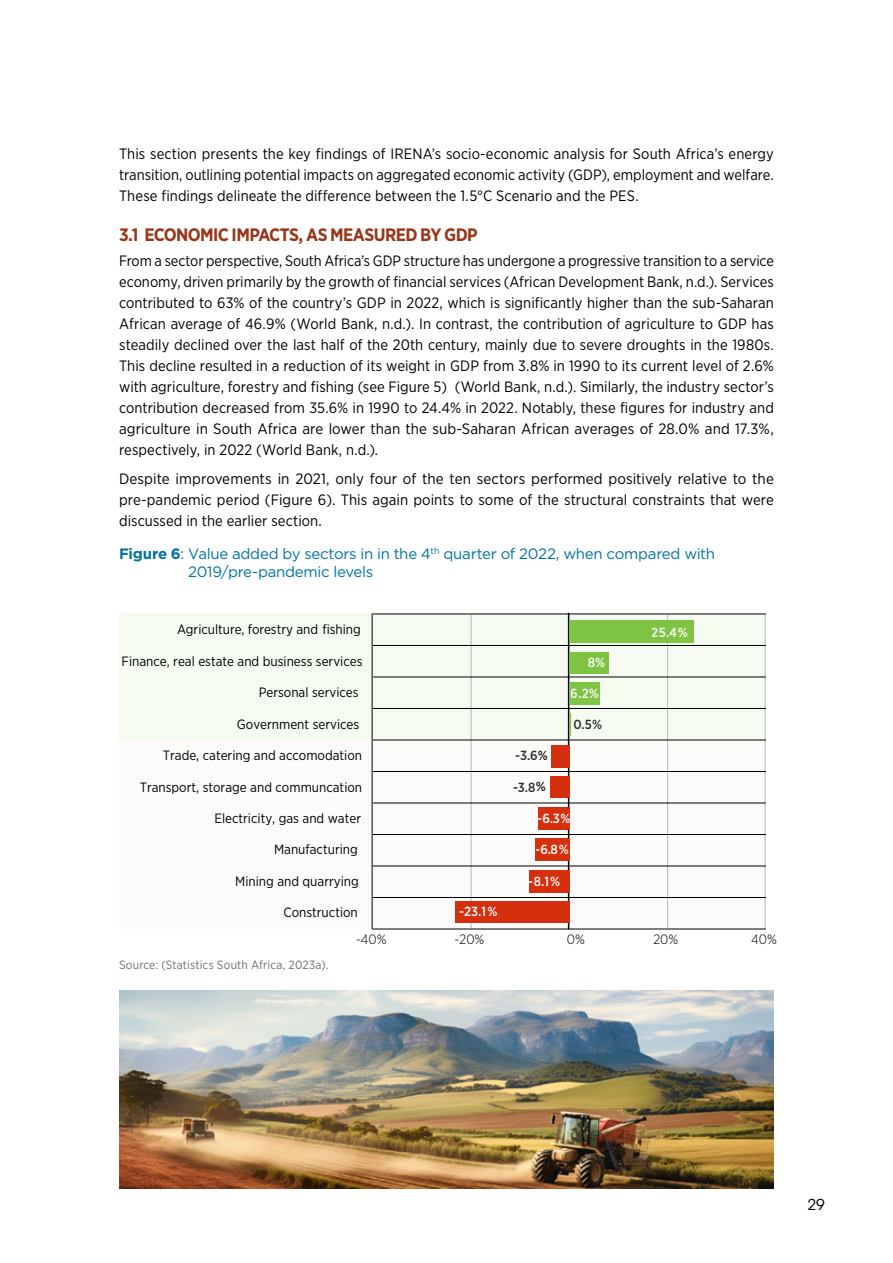
<style>
.page{position:relative;width:893px;height:1263px;background:#fff}
.page>*{position:absolute;margin:0;border:0;box-sizing:border-box;transform-origin:0 0}
.t1{font:700 18px "Gotham Narrow";letter-spacing:-.035em;color:#99361a}
.t2{font:15px/21px "Gotham Narrow";letter-spacing:.005em;color:#000;text-align:justify}
.t3{font:15px/18px "Gotham";letter-spacing:-.015em;color:#0072a2}
.t4{font:15px "ITC Avant Garde Std";color:#000}
.t5{font:13.5px "Gotham Narrow";color:#000}
.t6{font:300 13.5px "Gotham Narrow";color:#000}
.t7{font:500 13.2px "Gotham Narrow";color:#fff}
.t8{font:500 13.2px "Gotham Narrow";color:#2f2f2f}
.t9{font:12px "Gotham Narrow";letter-spacing:.01em;color:#706f6f}
.s1{font-weight:700}
.s2{color:#131313}
</style>
<div class="page">
<div style="left:119px;top:614px;width:647px;height:126px;background:#f6fbf2"></div>
<div style="left:119px;top:740px;width:647px;height:188px;background:#fdfbfa"></div>
<hr style="left:471px;top:615px;width:1px;height:313px;background:#b8b8b8">
<hr style="left:667px;top:615px;width:1px;height:313px;background:#b8b8b8">
<hr style="left:765px;top:615px;width:1px;height:313px;background:#b8b8b8">
<hr style="left:373px;top:929px;width:393px;height:1px;background:#000">
<hr style="left:373px;top:897px;width:393px;height:1px;background:#000">
<hr style="left:373px;top:866px;width:393px;height:1px;background:#000">
<hr style="left:373px;top:834px;width:393px;height:1px;background:#000">
<hr style="left:373px;top:803px;width:393px;height:1px;background:#000">
<hr style="left:373px;top:771px;width:393px;height:1px;background:#000">
<hr style="left:373px;top:740px;width:393px;height:1px;background:#000">
<hr style="left:373px;top:708px;width:393px;height:1px;background:#000">
<hr style="left:373px;top:677px;width:393px;height:1px;background:#000">
<hr style="left:373px;top:645px;width:393px;height:1px;background:#000">
<hr style="left:373px;top:614px;width:393px;height:1px;background:#000">
<hr style="left:372px;top:614px;width:1px;height:315px;background:#000">
<hr style="left:568px;top:614px;width:1px;height:315px;background:#000">
<div style="left:569px;top:621px;width:125px;height:22px;background:#7ec343"></div>
<div style="left:569px;top:652px;width:39px;height:21px;background:#7ec343"></div>
<div style="left:569px;top:682px;width:30px;height:23px;background:#7ec343"></div>
<hr style="left:569px;top:714px;width:2px;height:22px;background:#7ec343">
<div style="left:551px;top:745px;width:18px;height:23px;background:#d62f0e"></div>
<div style="left:550px;top:777px;width:19px;height:21px;background:#d62f0e"></div>
<div style="left:538px;top:807px;width:31px;height:22px;background:#d62f0e"></div>
<div style="left:535px;top:838px;width:34px;height:23px;background:#d62f0e"></div>
<div style="left:529px;top:870px;width:40px;height:22px;background:#d62f0e"></div>
<div style="left:455px;top:901px;width:114px;height:21px;background:#d62f0e"></div>
<img style="left:119px;top:991px;width:655px;height:198px">
<p class="t2" style="left:119px;top:143px;width:656px">This section presents the key findings of IRENA’s socio‑economic analysis for South Africa’s energy transition, outlining potential impacts on aggregated economic activity (GDP), employment and welfare.<br>These findings delineate the difference between the 1.5°C Scenario and the PES.</p>
<p class="t1" style="left:119px;top:223px;width:360px">3.1 ECONOMIC IMPACTS, AS MEASURED BY GDP</p>
<p class="t2" style="left:119px;top:250px;width:656px">From a sector perspective, South Africa’s GDP structure has undergone a progressive transition to a service economy, driven primarily by the growth of financial services (African Development Bank, n.d.). Services contributed to 63% of the country’s GDP in 2022, which is significantly higher than the sub‑Saharan African average of 46.9% (World Bank, n.d.). In contrast, the contribution of agriculture to GDP has steadily declined over the last half of the 20th century, mainly due to severe droughts in the 1980s.<br>This decline resulted in a reduction of its weight in GDP from 3.8% in 1990 to its current level of 2.6% with agriculture, forestry and fishing (see Figure 5) (World Bank, n.d.). Similarly, the industry sector’s contribution decreased from 35.6% in 1990 to 24.4% in 2022. Notably, these figures for industry and agriculture in South Africa are lower than the sub‑Saharan African averages of 28.0% and 17.3%, respectively, in 2022 (World Bank, n.d.).</p>
<p class="t2" style="left:119px;top:468px;width:656px">Despite improvements in 2021, only four of the ten sectors performed positively relative to the pre‑pandemic period (Figure 6). This again points to some of the structural constraints that were discussed in the earlier section.</p>
<p class="t3" style="left:188px;top:545px;width:528px;text-indent:-69px"><span class="s1">Figure 6</span>: Value added by sectors in in the 4<sup>th</sup> quarter of 2022, when compared with<br>2019/pre‑pandemic levels</p>
<p class="t5" style="left:177px;top:621px;width:185px">Agriculture, forestry and fishing</p>
<p class="t5" style="left:122px;top:653px;width:242px">Finance, real estate and business services</p>
<p class="t5" style="left:259px;top:684px;width:101px">Personal services</p>
<p class="t5" style="left:237px;top:715px;width:124px">Government services</p>
<p class="t5" style="left:163px;top:747px;width:201px">Trade, catering and accomodation</p>
<p class="t5" style="left:140px;top:778px;width:224px">Transport, storage and communcation</p>
<p class="t5" style="left:214px;top:810px;width:148px">Electricity, gas and water</p>
<p class="t5" style="left:274px;top:841px;width:85px">Manufacturing</p>
<p class="t5" style="left:235px;top:873px;width:125px">Mining and quarrying</p>
<p class="t5" style="left:283px;top:904px;width:76px">Construction</p>
<p class="t6" style="left:356px;top:930px;width:32px">-40%</p>
<p class="t6" style="left:455px;top:930px;width:31px">-20%</p>
<p class="t6" style="left:567px;top:930px;width:19px">0%</p>
<p class="t6" style="left:653px;top:930px;width:26px">20%</p>
<p class="t6" style="left:751px;top:930px;width:27px">40%</p>
<p class="t7" style="left:652px;top:624px;width:38px">25.4%</p>
<p class="t7" style="left:588px;top:654px;width:19px">8%</p>
<p class="t7" style="left:571px;top:685px;width:30px">6.2%</p>
<p class="t8" style="left:573px;top:716px;width:30px">0.5%</p>
<p class="t8" style="left:515px;top:747px;width:34px">-3.6<span class="s2">%</span></p>
<p class="t8" style="left:513px;top:779px;width:34px">-3.8<span class="s2">%</span></p>
<p class="t7" style="left:538px;top:810px;width:34px">-6.3%</p>
<p class="t7" style="left:536px;top:841px;width:35px">-6.8%</p>
<p class="t7" style="left:529px;top:873px;width:33px">-8.1%</p>
<p class="t7" style="left:459px;top:903px;width:40px">-23.1%</p>
<p class="t9" style="left:119px;top:958px;width:211px">Source: (Statistics South Africa, 2023a).</p>
<p class="t4" style="left:807px;top:1195px;width:19px">29</p>
</div>
